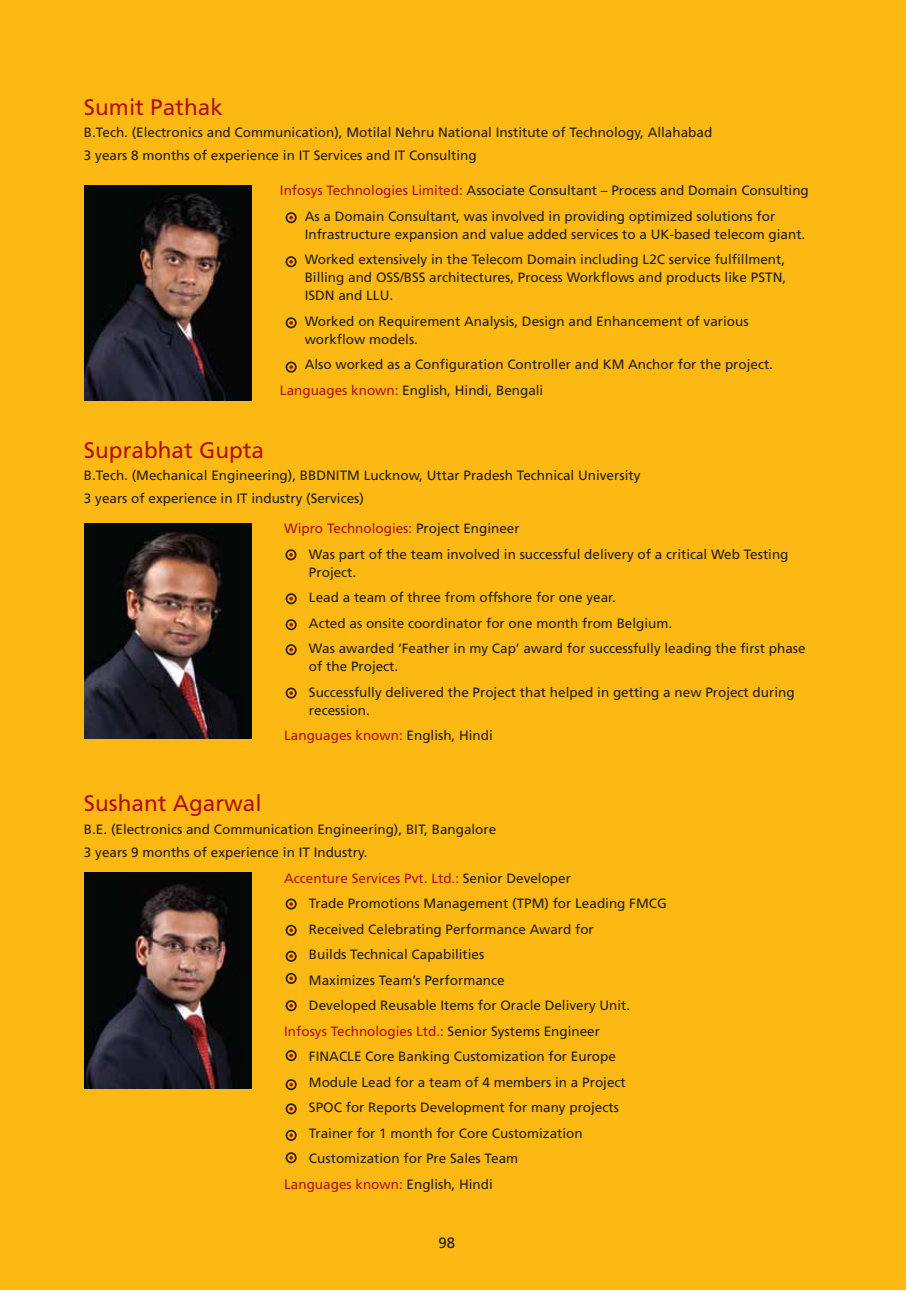
<style>
.page{position:relative;width:907px;height:1291px;background:#fff}
.page>*{position:absolute;margin:0;border:0;box-sizing:border-box;transform-origin:0 0}
.t1{font:22.5px "Frutiger";color:#b11116}
.t2{font:15px "Frutiger";color:#231f20}
.t3{font:13.5px/25.5px "Frutiger";color:#231f20}
.t4{font:13.5px "Frutiger";color:#b11116}
.s1{color:#b11116}
.s2{color:#231f20}
</style>
<div class="page">
<div style="left:0;top:1px;width:906px;height:1288px;background:#fdb913"></div>
<svg style="left:285px;top:212px;width:11px;height:11px"></svg>
<svg style="left:285px;top:317px;width:11px;height:11px"></svg>
<svg style="left:285px;top:361px;width:11px;height:11px"></svg>
<svg style="left:285px;top:256px;width:11px;height:11px"></svg>
<svg style="left:285px;top:549px;width:11px;height:11px"></svg>
<svg style="left:285px;top:593px;width:11px;height:11px"></svg>
<svg style="left:285px;top:644px;width:11px;height:11px"></svg>
<svg style="left:285px;top:619px;width:11px;height:11px"></svg>
<svg style="left:285px;top:687px;width:11px;height:11px"></svg>
<svg style="left:285px;top:898px;width:11px;height:11px"></svg>
<svg style="left:285px;top:924px;width:11px;height:11px"></svg>
<svg style="left:285px;top:972px;width:11px;height:11px"></svg>
<svg style="left:285px;top:1000px;width:11px;height:11px"></svg>
<svg style="left:285px;top:950px;width:11px;height:11px"></svg>
<svg style="left:285px;top:1050px;width:11px;height:10px"></svg>
<svg style="left:285px;top:1103px;width:11px;height:11px"></svg>
<svg style="left:285px;top:1079px;width:11px;height:10px"></svg>
<svg style="left:285px;top:1152px;width:11px;height:11px"></svg>
<svg style="left:285px;top:1129px;width:11px;height:11px"></svg>
<img style="left:84px;top:185px;width:167px;height:215px">
<img style="left:84px;top:523px;width:167px;height:215px">
<img style="left:84px;top:872px;width:167px;height:215px">
<p class="t1" style="left:84px;top:93px;width:140px">Sumit Pathak</p>
<p class="t3" style="left:84px;top:121px;width:629px;line-height:22.5px">B.Tech. (Electronics and Communication), Motilal Nehru National Institute of Technology, Allahabad<br>3 years 8 months of experience in IT Services and IT Consulting</p>
<p class="t3" style="left:304px;top:177px;width:505px;text-indent:-25px"><span class="s1">Infosys Technologies Limited:</span> Associate Consultant – Process and Domain Consulting<br>As a Domain Consultant, was involved in providing optimized solutions for</p>
<p class="t3" style="left:304px;top:221px;width:502px">Infrastructure expansion and value added services to a UK-based telecom giant.<br>Worked extensively in the Telecom Domain including L2C service fulfillment,</p>
<p class="t3" style="left:304px;top:268px;width:483px;line-height:18px">Billing and OSS/BSS architectures, Process Workflows and products like PSTN,<br>ISDN and LLU.</p>
<p class="t3" style="left:304px;top:312px;width:445px;line-height:18px">Worked on Requirement Analysis, Design and Enhancement of various workflow models.</p>
<p class="t3" style="left:280px;top:351px;width:494px;text-indent:25px">Also worked as a Configuration Controller and KM Anchor for the project.<br><span class="s1">Languages known:</span> English, Hindi, Bengali</p>
<p class="t1" style="left:84px;top:436px;width:182px">Suprabhat Gupta</p>
<p class="t3" style="left:84px;top:464px;width:558px;line-height:22.5px">B.Tech. (Mechanical Engineering), BBDNITM Lucknow, Uttar Pradesh Technical University<br>3 years of experience in IT industry (Services)</p>
<p class="t3" style="left:309px;top:515px;width:481px;text-indent:-25px"><span class="s1">Wipro Technologies:</span> Project Engineer<br>Was part of the team involved in successful delivery of a critical Web Testing</p>
<p class="t3" style="left:309px;top:559px;width:498px">Project.<br>Lead a team of three from offshore for one year.<br>Acted as onsite coordinator for one month from Belgium.<br>Was awarded ‘Feather in my Cap’ award for successfully leading the first phase</p>
<p class="t3" style="left:309px;top:653px;width:487px">of the Project.<br>Successfully delivered the Project that helped in getting a new Project during</p>
<p class="t3" style="left:284px;top:697px;width:210px;text-indent:25px">recession.<br><span class="s1">Languages known:</span> English, Hindi</p>
<p class="t1" style="left:84px;top:790px;width:179px">Sushant Agarwal</p>
<p class="t3" style="left:84px;top:817px;width:414px;line-height:22.5px">B.E. (Electronics and Communication Engineering), BIT, Bangalore<br>3 years 9 months of experience in IT Industry.</p>
<p class="t4" style="left:284px;top:869px;width:288px">Accenture Services Pvt. Ltd.: <span class="s2">Senior Developer</span></p>
<p class="t3" style="left:309px;top:890px;width:359px">Trade Promotions Management (TPM) for Leading FMCG</p>
<p class="t3" style="left:309px;top:915px;width:286px">Received Celebrating Performance Award for</p>
<p class="t3" style="left:309px;top:941px;width:177px">Builds Technical Capabilities</p>
<p class="t3" style="left:309px;top:967px;width:197px">Maximizes Team’s Performance</p>
<p class="t3" style="left:309px;top:992px;width:323px">Developed Reusable Items for Oracle Delivery Unit.</p>
<p class="t4" style="left:284px;top:1022px;width:317px">Infosys Technologies Ltd.: <span class="s2">Senior Systems Engineer</span></p>
<p class="t3" style="left:309px;top:1043px;width:308px">FINACLE Core Banking Customization for Europe</p>
<p class="t3" style="left:309px;top:1069px;width:318px">Module Lead for a team of 4 members in a Project</p>
<p class="t3" style="left:309px;top:1094px;width:311px">SPOC for Reports Development for many projects</p>
<p class="t3" style="left:309px;top:1120px;width:275px">Trainer for 1 month for Core Customization</p>
<p class="t3" style="left:309px;top:1145px;width:211px">Customization for Pre Sales Team</p>
<p class="t4" style="left:284px;top:1175px;width:210px">Languages known: <span class="s2">English, Hindi</span></p>
<p class="t2" style="left:438px;top:1234px;width:18px">98</p>
</div>
